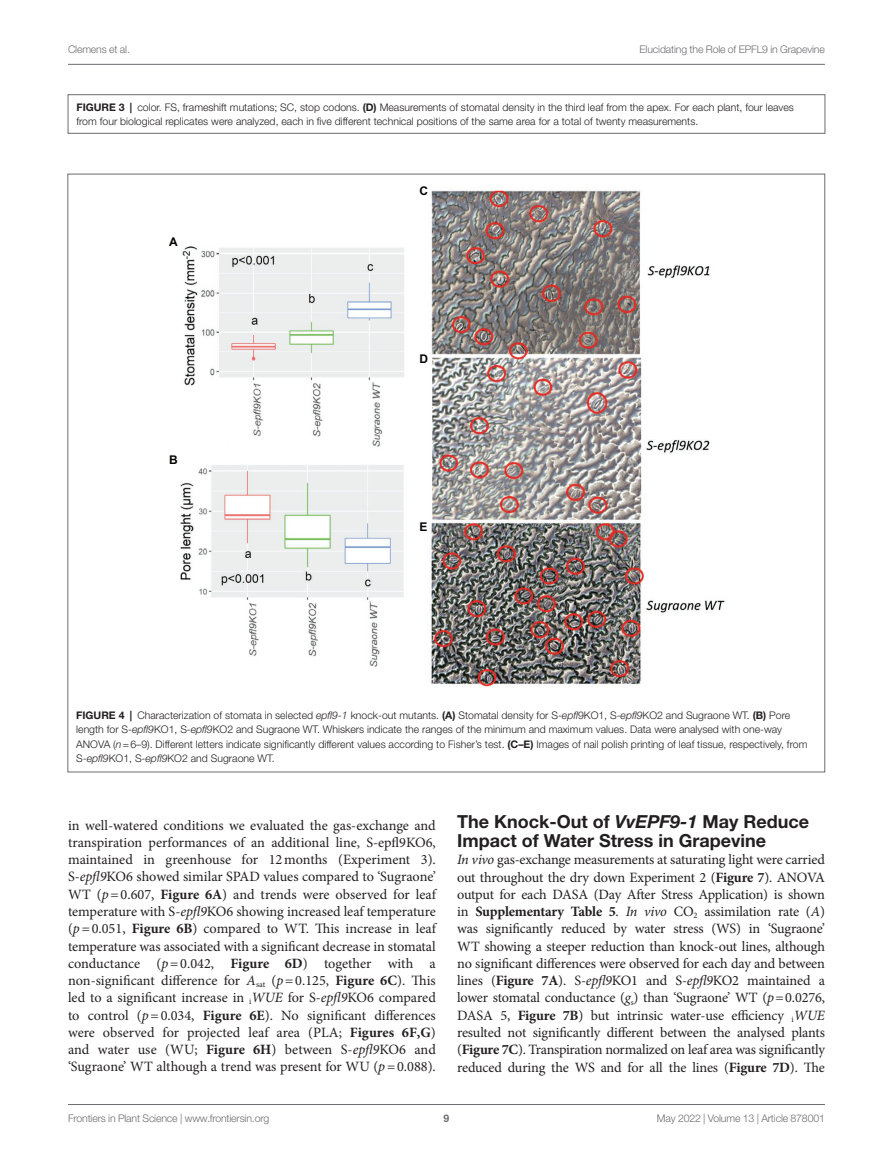
<style>
.page{position:relative;width:893px;height:1170px;background:#fff}
.page>*{position:absolute;margin:0;border:0;box-sizing:border-box;transform-origin:0 0}
.HEAD_2{font:700 18px/18.8px "Helvetica Neue LT Std";color:#231f20}
.TEXT_FLUSH{font:14.25px/17.2px "Minion Pro";letter-spacing:-.01em;color:#231f20;text-align:justify}
.t1{font:700 12px "Arial";color:#040503}
.FIG_LEG{font:300 10.5px/14.2px "Helvetica Neue LT Std";color:#231f20}
.t2{font:300 10.5px "Helvetica Neue LT Std";letter-spacing:-.015em;color:#6c6d70}
.t3{font:700 10.5px "Helvetica Neue LT Std";color:#6c6d70}
.s1{font-weight:700}
.s2{font-style:italic}
</style>
<div class="page">
<hr style="left:68px;top:64px;width:757px;height:1px;background:#6c6d70">
<hr style="left:68px;top:1104px;width:757px;height:1px;background:#6c6d70">
<img style="left:180px;top:190px;width:545px;height:497px">
<div style="left:68px;top:94px;width:757px;height:39px;border:1px solid #6c6d70"></div>
<p class="t2" style="left:68px;top:42px;width:63px">Clemens et al.</p>
<p class="t2" style="left:639px;top:42px;width:187px">Elucidating the Role of EPFL9 in Grapevine</p>
<p class="FIG_LEG" style="left:76px;top:99px;width:719px"><span class="s1">FIGURE 3 |</span> color. FS, frameshift mutations; SC, stop codons. <span class="s1">(D)</span> Measurements of stomatal density in the third leaf from the apex. For each plant, four leaves from four biological replicates were analyzed, each in five different technical positions of the same area for a total of twenty measurements.</p>
<p class="t1" style="left:169px;top:233px;width:10px">A</p>
<p class="t1" style="left:169px;top:451px;width:10px">B</p>
<p class="t1" style="left:419px;top:182px;width:10px">C</p>
<p class="t1" style="left:419px;top:350px;width:10px">D</p>
<p class="t1" style="left:419px;top:518px;width:10px">E</p>
<p class="FIG_LEG" style="left:76px;top:708px;width:733px"><span class="s1">FIGURE 4 |</span> Characterization of stomata in selected <span class="s2">epfl9-1</span> knock-out mutants. <span class="s1">(A)</span> Stomatal density for S-<span class="s2">epfl</span>9KO1, S-<span class="s2">epfl9</span>KO2 and Sugraone WT. <span class="s1">(B)</span> Pore length for S-<span class="s2">epfl9</span>KO1, S-<span class="s2">epfl9</span>KO2 and Sugraone WT. Whiskers indicate the ranges of the minimum and maximum values. Data were analysed with one-way ANOVA (<span class="s2">n</span>=6–9). Different letters indicate significantly different values according to Fisher’s test. <span class="s1">(C–E)</span> Images of nail polish printing of leaf tissue, respectively, from S-<span class="s2">epfl9</span>KO1, S-<span class="s2">epfl9</span>KO2 and Sugraone WT.</p>
<p class="TEXT_FLUSH" style="left:68px;top:816px;width:369px">in well-watered conditions we evaluated the gas-exchange and transpiration performances of an additional line, S-epfl9KO6, maintained in greenhouse for 12months (Experiment 3).<br>S-<span class="s2">epfl9</span>KO6 showed similar SPAD values compared to ‘Sugraone’ WT (<span class="s2">p</span>=0.607, <span class="s1">Figure 6A</span>) and trends were observed for leaf temperature with S-<span class="s2">epfl9</span>KO6 showing increased leaf temperature (<span class="s2">p</span>=0.051, <span class="s1">Figure 6B</span>) compared to WT. This increase in leaf temperature was associated with a significant decrease in stomatal conductance (<span class="s2">p</span>=0.042, <span class="s1">Figure 6D</span>) together with a non-significant difference for <span class="s2">A</span><sub>sat</sub> (<span class="s2">p</span>=0.125, <span class="s1">Figure 6C</span>). This led to a significant increase in <sub>i</sub><span class="s2">WUE</span> for S-<span class="s2">epfl9</span>KO6 compared to control (<span class="s2">p</span>=0.034, <span class="s1">Figure 6E</span>). No significant differences were observed for projected leaf area (PLA; <span class="s1">Figures 6F,G</span>) and water use (WU; <span class="s1">Figure 6H</span>) between S-<span class="s2">epfl9</span>KO6 and ‘Sugraone’ WT although a trend was present for WU (<span class="s2">p</span>=0.088).</p>
<p class="HEAD_2" style="left:457px;top:812px;width:354px">The Knock-Out of <span class="s2">VvEPF9-1</span> May Reduce<br>Impact of Water Stress in Grapevine</p>
<p class="TEXT_FLUSH" style="left:457px;top:851px;width:369px"><span class="s2">In vivo</span> gas-exchange measurements at saturating light were carried out throughout the dry down Experiment 2 (<span class="s1">Figure 7</span>). ANOVA output for each DASA (Day After Stress Application) is shown in <span class="s1">Supplementary Table 5</span>. <span class="s2">In vivo</span> CO<sub>2</sub> assimilation rate (<span class="s2">A</span>) was significantly reduced by water stress (WS) in ‘Sugraone’ WT showing a steeper reduction than knock-out lines, although no significant differences were observed for each day and between lines (<span class="s1">Figure 7A</span>). S-<span class="s2">epfl9</span>KO1 and S-<span class="s2">epfl9</span>KO2 maintained a lower stomatal conductance (<span class="s2">g</span><sub>s</sub>) than ‘Sugraone’ WT (<span class="s2">p</span>=0.0276, DASA 5, <span class="s1">Figure 7B</span>) but intrinsic water-use efficiency <sub>i</sub><span class="s2">WUE </span>resulted not significantly different between the analysed plants (<span class="s1">Figure 7C</span>). Transpiration normalized on leaf area was significantly reduced during the WS and for all the lines (<span class="s1">Figure 7D</span>). The</p>
<p class="t2" style="left:68px;top:1111px;width:203px">Frontiers in Plant Science | www.frontiersin.org</p>
<p class="t3" style="left:444px;top:1111px;width:7px">9</p>
<p class="t2" style="left:657px;top:1111px;width:169px">May 2022 | Volume 13 | Article 878001</p>
</div>
